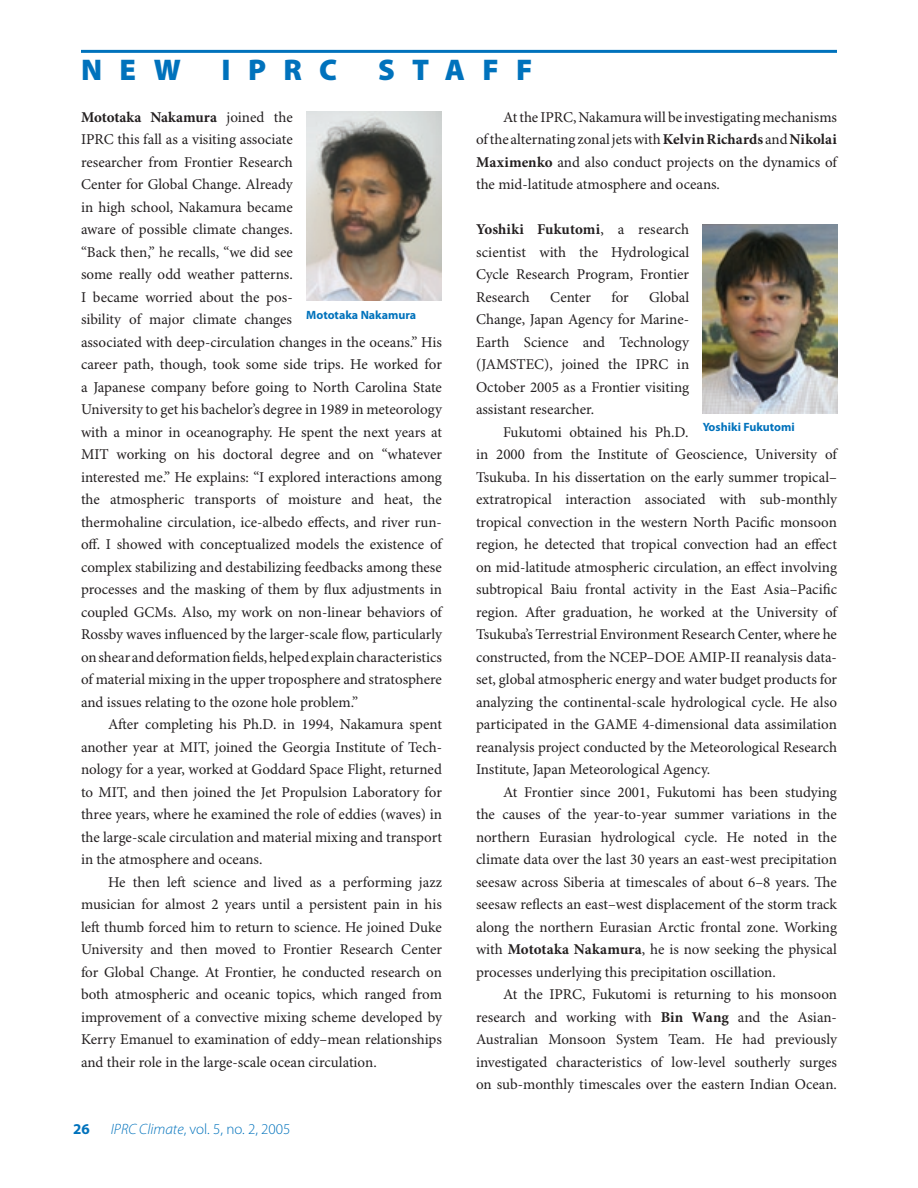
<style>
.page{position:relative;width:918px;height:1188px;background:#fff}
.page>*{position:absolute;margin:0;border:0;box-sizing:border-box;transform-origin:0 0}
.t1{font:900 30px "Myriad Pro";letter-spacing:.58em;color:#0072bc}
.t2{font:15px/22.5px "Minion Pro";color:#231f20;text-align:justify}
.t3{font:300 15px "Myriad Pro";color:#0072bc}
.t4{font:700 15px "Myriad Pro";color:#0072bc}
.t5{font:700 12px "Myriad Pro";color:#0072bc}
.s1{font-weight:700}
.s2{font-style:italic}
</style>
<div class="page">
<hr style="left:81px;top:50px;width:756px;height:3px;background:#0072bc">
<img style="left:703px;top:224px;width:135px;height:189px">
<img style="left:306px;top:112px;width:135px;height:189px">
<h1 class="t1" style="left:81px;top:53px;width:101px">NEW</h1>
<h1 class="t1" style="left:222px;top:53px;width:117px">IPRC</h1>
<h1 class="t1" style="left:378px;top:53px;width:156px">STAFF</h1>
<p class="t2" style="left:476px;top:106px;width:363px;text-indent:27px">At the IPRC, Nakamura will be investigating mechanisms of the alternating zonal jets with <span class="s1">Kelvin Richards</span> and <span class="s1">Nikolai Maximenko</span> and also conduct projects on the dynamics of the mid-latitude atmosphere and oceans.</p>
<p class="t2" style="left:476px;top:219px;width:215px"><span class="s1">Yoshiki Fukutomi</span>, a research scientist with the Hydrological Cycle Research Program, Frontier Research</p>
<p class="t2" style="left:81px;top:106px;width:363px;text-align:left"><span class="s1">Mototaka Nakamura</span> joined the<br>IPRC this fall as a visiting associate<br>researcher from Frontier Research<br>Center for Global Change. Already<br>in high school, Nakamura became<br>aware of possible climate changes.<br>“Back then,” he recalls, “we did see<br>some really odd weather patterns.<br>I became worried about the pos-<br>sibility of major climate changes<br>associated with deep-circulation changes in the oceans.” His career path, though, took some side trips. He worked for a Japanese company before going to North Carolina State University to get his bachelor’s degree in 1989 in meteorology with a minor in oceanography. He spent the next years at MIT working on his doctoral degree and on “whatever interested me.” He explains: “I explored interactions among the atmospheric transports of moisture and heat, the thermohaline circulation, ice-albedo effects, and river run&shy;off. I showed with conceptualized models the existence of complex stabilizing and destabilizing feedbacks among these processes and the masking of them by flux adjustments in coupled GCMs. Also, my work on non-linear behaviors of Rossby waves influenced by the larger-scale flow, particularly on shear and deformation fields, helped explain characteristics of material mixing in the upper troposphere and stratosphere and issues relating to the ozone hole problem.”</p>
<p class="t2" style="left:81px;top:714px;width:363px;text-indent:27px">After completing his Ph.D. in 1994, Nakamura spent another year at MIT, joined the Georgia Institute of Tech&shy;nology for a year, worked at Goddard Space Flight, returned to MIT, and then joined the Jet Propulsion Laboratory for three years, where he examined the role of eddies (waves) in the large-scale circulation and material mixing and transport in the atmosphere and oceans.</p>
<p class="t2" style="left:81px;top:871px;width:363px;text-indent:27px">He then left science and lived as a performing jazz musician for almost 2 years until a persistent pain in his left thumb forced him to return to science. He joined Duke University and then moved to Frontier Research Center for Global Change. At Frontier, he conducted research on both atmospheric and oceanic topics, which ranged from improvement of a convective mixing scheme developed by Kerry Emanuel to examination of eddy–mean relationships and their role in the large-scale ocean circulation.</p>
<p class="t2" style="left:476px;top:286px;width:215px;text-indent:173px">Global Change, Japan Agency for Marine-Earth Science and Technology (JAMSTEC), joined the IPRC in October 2005 as a Frontier visiting assistant researcher.</p>
<p class="t2" style="left:476px;top:421px;width:363px;text-align:left;text-indent:27px">Fukutomi obtained his Ph.D.<br>in 2000 from the Institute of Geoscience, University of Tsukuba. In his dissertation on the early summer tropical– extratropical interaction associated with sub-monthly tropical convection in the western North Pacific monsoon region, he detected that tropical convection had an effect on mid-latitude atmospheric circulation, an effect involving subtropical Baiu frontal activity in the East Asia–Pacific region. After graduation, he worked at the University of Tsukuba’s Terrestrial Environment Research Center, where he constructed, from the NCEP–DOE AMIP-II reanalysis data&shy;set, global atmospheric energy and water budget products for analyzing the continental-scale hydrological cycle. He also participated in the GAME 4-dimensional data assimilation reanalysis project conducted by the Meteorological Research Institute, Japan Meteorological Agency.</p>
<p class="t2" style="left:476px;top:781px;width:363px;text-indent:27px">At Frontier since 2001, Fukutomi has been studying the causes of the year-to-year summer variations in the northern Eurasian hydrological cycle. He noted in the climate data over the last 30 years an east-west precipitation seesaw across Siberia at timescales of about 6–8 years. The seesaw reflects an east–west displacement of the storm track along the northern Eurasian Arctic frontal zone. Working with <span class="s1">Mototaka Nakamura</span>, he is now seeking the physical processes underlying this precipitation oscillation.</p>
<p class="t2" style="left:476px;top:984px;width:363px;text-indent:27px">At the IPRC, Fukutomi is returning to his monsoon research and working with <span class="s1">Bin Wang</span> and the Asian-Australian Monsoon System Team. He had previously investigated characteristics of low-level southerly surges on sub-monthly timescales over the eastern Indian Ocean.</p>
<p class="t2" style="left:550px;top:286px;width:42px">Center</p>
<p class="t2" style="left:611px;top:286px;width:19px">for</p>
<p class="t5" style="left:306px;top:308px;width:112px">Mototaka Nakamura</p>
<p class="t5" style="left:703px;top:420px;width:94px">Yoshiki Fukutomi</p>
<p class="t4" style="left:73px;top:1121px;width:18px">26</p>
<p class="t3" style="left:111px;top:1121px;width:181px"><span class="s2">IPRC Climate</span>, vol. 5, no. 2, 2005</p>
</div>
